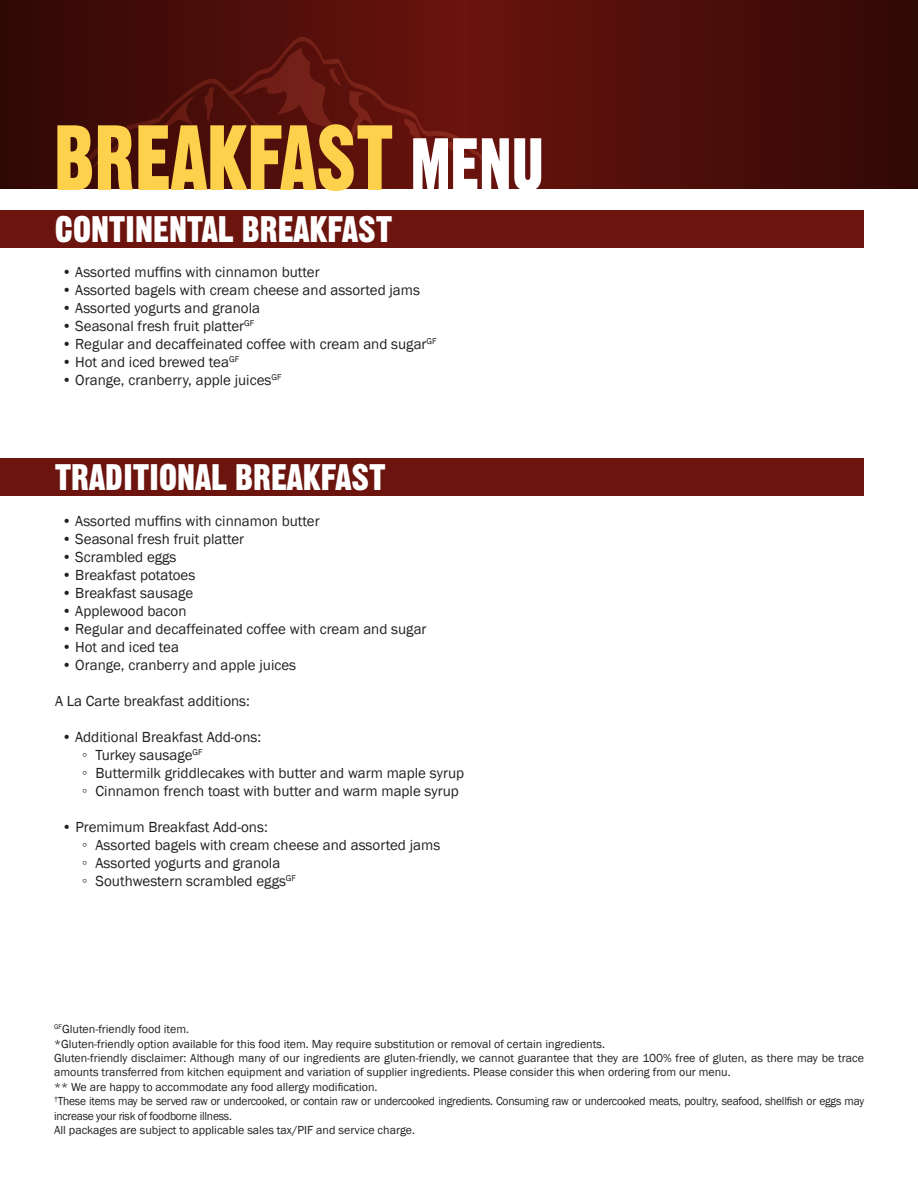
<style>
.page{position:relative;width:918px;height:1188px;background:#fff}
.page>*{position:absolute;margin:0;border:0;box-sizing:border-box;transform-origin:0 0}
.t1{font:90px "Gothic Thirteen Std";color:#fdd14b;scale:.9 1}
.t2{font:36px "Gothic Thirteen Std";color:#fff}
.t3{font:15px/18px "Franklin Gothic";color:#231f20}
.t4{font:12px/14.4px "Franklin Gothic";color:#231f20}
.s1{font-size:72px;color:#fff}
</style>
<div class="page">
<svg style="left:0;top:0;width:918px;height:189px"></svg>
<svg style="left:68px;top:37px;width:432px;height:139px"></svg>
<svg style="left:243px;top:47px;width:99px;height:81px"></svg>
<svg style="left:348px;top:91px;width:27px;height:49px"></svg>
<svg style="left:402px;top:118px;width:20px;height:23px"></svg>
<svg style="left:442px;top:141px;width:26px;height:14px"></svg>
<svg style="left:158px;top:87px;width:56px;height:44px"></svg>
<svg style="left:92px;top:134px;width:34px;height:36px"></svg>
<div style="left:0;top:210px;width:864px;height:38px;background:#6c140e"></div>
<div style="left:0;top:459px;width:864px;height:37px;background:#6c140e"></div>
<h1 class="t1" style="left:54px;top:102px;width:546px">BREAKFAST <span class="s1">MENU</span></h1>
<h2 class="t2" style="left:55px;top:207px;width:339px">CONTINENTAL BREAKFAST</h2>
<p class="t3" style="left:62px;top:264px;width:259px">• Assorted muffins with cinnamon butter</p>
<p class="t3" style="left:62px;top:282px;width:360px">• Assorted bagels with cream cheese and assorted jams</p>
<p class="t3" style="left:62px;top:300px;width:200px">• Assorted yogurts and granola</p>
<p class="t3" style="left:62px;top:318px;width:194px">• Seasonal fresh fruit platter<sup>GF</sup></p>
<p class="t3" style="left:62px;top:336px;width:376px">• Regular and decaffeinated coffee with cream and sugar<sup>GF</sup></p>
<p class="t3" style="left:62px;top:354px;width:179px">• Hot and iced brewed tea<sup>GF</sup></p>
<p class="t3" style="left:62px;top:372px;width:221px">• Orange, cranberry, apple juices<sup>GF</sup></p>
<h2 class="t2" style="left:55px;top:455px;width:332px">TRADITIONAL BREAKFAST</h2>
<p class="t3" style="left:62px;top:512px;width:259px">• Assorted muffins with cinnamon butter</p>
<p class="t3" style="left:62px;top:530px;width:184px">• Seasonal fresh fruit platter</p>
<p class="t3" style="left:62px;top:548px;width:116px">• Scrambled eggs</p>
<p class="t3" style="left:62px;top:566px;width:135px">• Breakfast potatoes</p>
<p class="t3" style="left:62px;top:584px;width:133px">• Breakfast sausage</p>
<p class="t3" style="left:62px;top:602px;width:126px">• Applewood bacon</p>
<p class="t3" style="left:62px;top:620px;width:366px">• Regular and decaffeinated coffee with cream and sugar</p>
<p class="t3" style="left:62px;top:638px;width:119px">• Hot and iced tea</p>
<p class="t3" style="left:62px;top:656px;width:236px">• Orange, cranberry and apple juices</p>
<p class="t3" style="left:55px;top:692px;width:196px">A La Carte breakfast additions:</p>
<p class="t3" style="left:82px;top:728px;width:384px;text-indent:-20px">• Additional Breakfast Add-ons:<br>◦ Turkey sausage<sup>GF<br></sup>◦ Buttermilk griddlecakes with butter and warm maple syrup ◦ Cinnamon french toast with butter and warm maple syrup</p>
<p class="t3" style="left:82px;top:818px;width:360px;text-indent:-20px">• Premimum Breakfast Add-ons:<br>◦ Assorted bagels with cream cheese and assorted jams ◦ Assorted yogurts and granola<br>◦ Southwestern scrambled eggs<sup>GF</sup></p>
<p class="t4" style="left:54px;top:1022px;width:812px"><sup>GF</sup>Gluten-friendly food item.<br>*Gluten-friendly option available for this food item. May require substitution or removal of certain ingredients.<br>Gluten-friendly disclaimer: Although many of our ingredients are gluten-friendly, we cannot guarantee that they are 100% free of gluten, as there may be trace amounts transferred from kitchen equipment and variation of supplier ingredients. Please consider this when ordering from our menu.<br>** We are happy to accommodate any food allergy modification.<br><sup>†</sup>These items may be served raw or undercooked, or contain raw or undercooked ingredients. Consuming raw or undercooked meats, poultry, seafood, shellfish or eggs may increase your risk of foodborne illness.<br>All packages are subject to applicable sales tax/PIF and service charge.</p>
</div>
